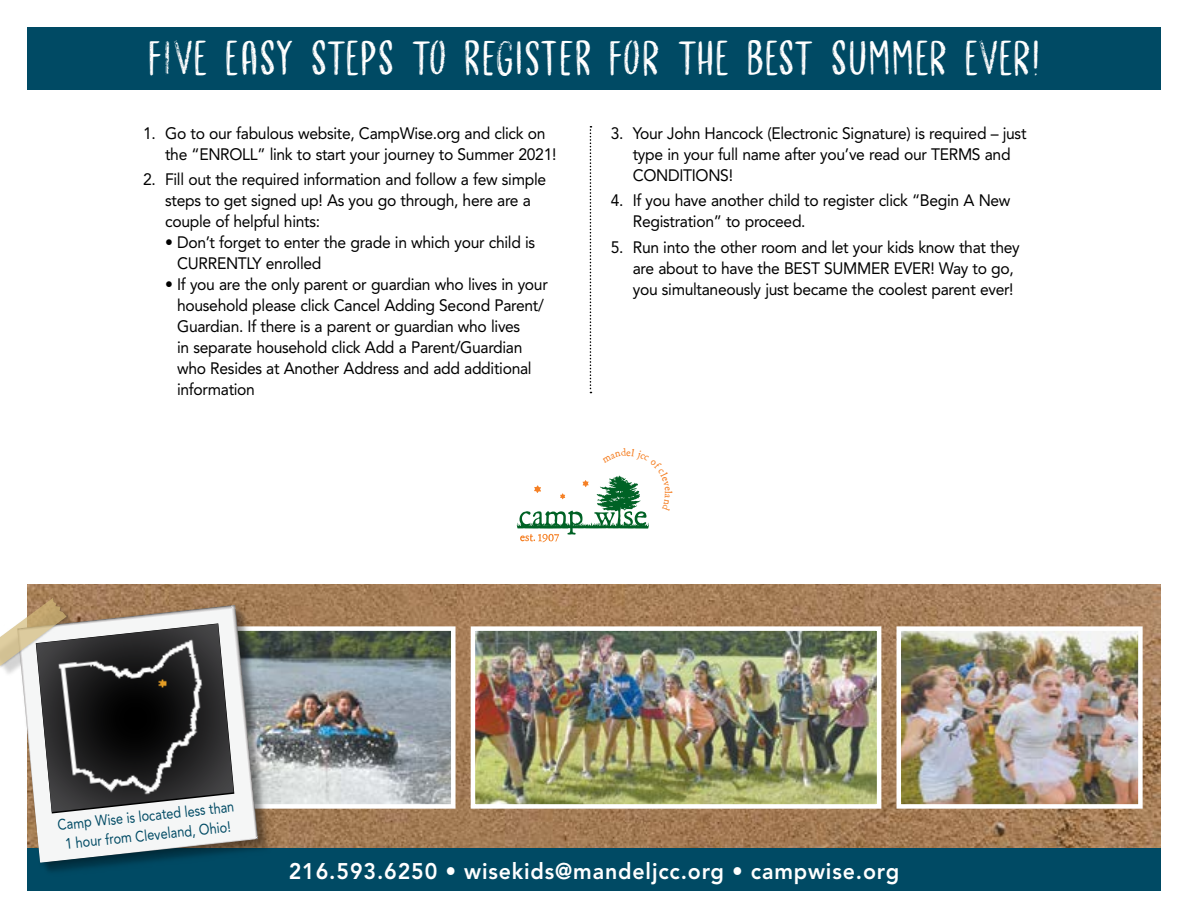
<style>
.page{position:relative;width:1188px;height:918px;background:#fff}
.page>*{position:absolute;margin:0;border:0;box-sizing:border-box;transform-origin:0 0}
.t1{font:49.5px "Bergie Seltzer DEMO";letter-spacing:.015em;color:#fff}
.t2{font:800 22.5px "Avenir";letter-spacing:.04em;color:#fff;scale:.95 1}
.t3{font:16.5px/21px "Avenir";letter-spacing:-.02em;color:#000;scale:.95 1}
.t4{font:15px/19.5px "Avenir";color:#004a64;text-align:center;scale:.85 1}
</style>
<div class="page">
<img style="left:299px;top:584px;width:862px;height:265px">
<svg style="left:590px;top:126px;width:1px;height:267px"></svg>
<div style="left:27px;top:27px;width:1134px;height:63px;background:#004a64"></div>
<img style="left:476px;top:631px;width:400px;height:173px">
<div style="left:471px;top:626px;width:410px;height:183px;border:4px solid #fff"></div>
<img style="left:902px;top:631px;width:236px;height:173px">
<div style="left:897px;top:626px;width:246px;height:183px;border:4px solid #fff"></div>
<img style="left:299px;top:631px;width:152px;height:173px">
<div style="left:197px;top:626px;width:259px;height:183px;border:4px solid #fff"></div>
<div style="left:27px;top:849px;width:1134px;height:42px;background:#004a64"></div>
<img style="left:27px;top:584px;width:272px;height:288px">
<svg style="left:27px;top:838px;width:231px;height:25px"></svg>
<svg style="left:27px;top:599px;width:232px;height:239px;fill:#f5f6f6"></svg>
<div style="left:55px;top:812px;width:165px;height:11px;background:#f5f6f6"></div>
<svg style="left:0;top:596px;width:234px;height:216px"></svg>
<svg style="left:517px;top:475px;width:132px;height:67px"></svg>
<h1 class="t1" style="left:149px;top:31px;width:892px">FIVE EASY STEPS TO REGISTER FOR THE BEST SUMMER EVER!</h1>
<p class="t3" style="left:165px;top:122px;width:413px;text-indent:-22px">1. Go to our fabulous website, CampWise.org and click on the “ENROLL” link to start your journey to Summer 2021!</p>
<p class="t3" style="left:165px;top:169px;width:403px;text-indent:-22px">2. Fill out the required information and follow a few simple steps to get signed up! As you go through, here are a couple of helpful hints:</p>
<p class="t3" style="left:177px;top:232px;width:378px;text-indent:-12px">• Don’t forget to enter the grade in which your child is<br>CURRENTLY enrolled</p>
<p class="t3" style="left:177px;top:274px;width:392px;text-indent:-12px">• If you are the only parent or guardian who lives in your household please click Cancel Adding Second Parent/ Guardian. If there is a parent or guardian who lives<br>in separate household click Add a Parent/Guardian who Resides at Another Address and add additional information</p>
<p class="t3" style="left:633px;top:122px;width:416px;text-indent:-22px">3. Your John Hancock (Electronic Signature) is required – just type in your full name after you’ve read our TERMS and<br>CONDITIONS!</p>
<p class="t3" style="left:633px;top:190px;width:399px;text-indent:-22px">4. If you have another child to register click “Begin A New<br>Registration” to proceed.</p>
<p class="t3" style="left:633px;top:237px;width:409px;text-indent:-22px">5. Run into the other room and let your kids know that they are about to have the BEST SUMMER EVER! Way to go, you simultaneously just became the coolest parent ever!</p>
<p class="t4" style="left:57px;top:815px;width:210px;rotate:-6deg">Camp Wise is located less than<br>1 hour from Cleveland, Ohio!</p>
<h2 class="t2" style="left:289px;top:858px;width:644px">216.593.6250 • wisekids@mandeljcc.org • campwise.org</h2>
</div>
